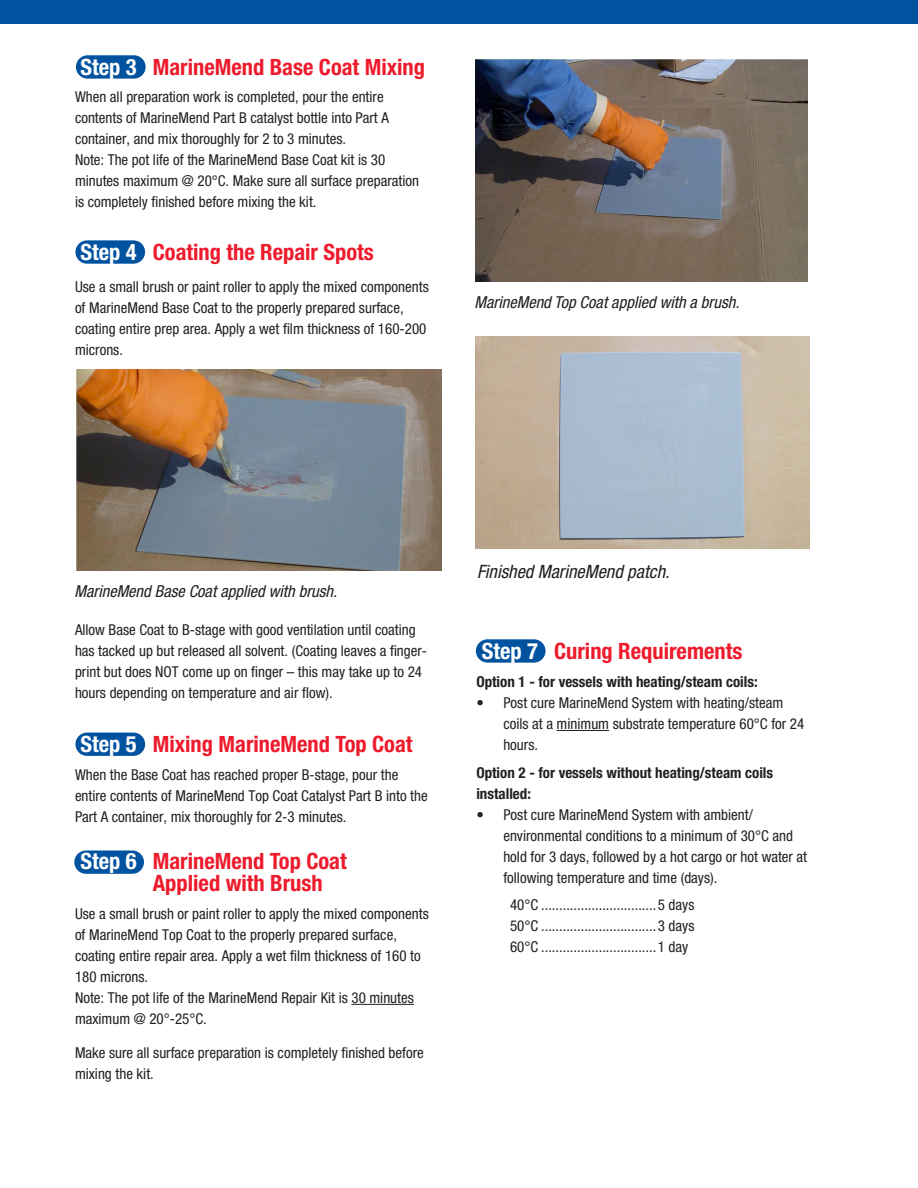
<style>
.page{position:relative;width:918px;height:1188px;background:#fff}
.page>*{position:absolute;margin:0;border:0;box-sizing:border-box;transform-origin:0 0}
.Smaller_Mend_Body{font:700 condensed 22.5px/22px "Helvetica Neue LT Std";color:#ee1b2c}
.t1{font:italic condensed 18.3px "Helvetica Neue LT Std";color:#231f20}
.mend_captions{font:italic condensed 16.5px "Helvetica Neue LT Std";color:#231f20}
.Smaller_Mend_Body-2{font:condensed 15px/21px "Helvetica Neue LT Std";color:#231f20}
.Smaller_Mend_Body-3{font:700 condensed 15px/21px "Helvetica Neue LT Std";color:#231f20}
.s1{color:#fff}
</style>
<div class="page">
<div style="left:74px;top:850px;width:70px;height:24px;background:#0153a0;border-radius:12px"></div>
<div style="left:75px;top:733px;width:70px;height:23px;background:#0153a0;border-radius:12px"></div>
<div style="left:76px;top:55px;width:70px;height:24px;background:#0153a0;border-radius:12px"></div>
<div style="left:75px;top:240px;width:70px;height:24px;background:#0153a0;border-radius:12px"></div>
<div style="left:476px;top:639px;width:70px;height:24px;background:#0153a0;border-radius:12px"></div>
<div style="left:0;top:0;width:918px;height:24px;background:#0153a0"></div>
<hr style="left:351px;top:1004px;width:63px;height:1px;background:#231f20">
<img style="left:76px;top:370px;width:365px;height:201px">
<img style="left:476px;top:59px;width:332px;height:223px">
<img style="left:476px;top:337px;width:334px;height:211px">
<hr style="left:557px;top:730px;width:52px;height:1px;background:#231f20">
<p class="Smaller_Mend_Body" style="left:80px;top:55px;width:346px"><span class="s1">Step 3</span> MarineMend Base Coat Mixing</p>
<p class="Smaller_Mend_Body-2" style="left:75px;top:86px;width:315px">When all preparation work is completed, pour the entire contents of MarineMend Part B catalyst bottle into Part A container, and mix thoroughly for 2 to 3 minutes.</p>
<p class="Smaller_Mend_Body-2" style="left:75px;top:149px;width:346px">Note: The pot life of the MarineMend Base Coat kit is 30 minutes maximum @ 20°C. Make sure all surface preparation is completely finished before mixing the kit.</p>
<p class="Smaller_Mend_Body" style="left:80px;top:240px;width:295px"><span class="s1">Step 4</span> Coating the Repair Spots</p>
<p class="Smaller_Mend_Body-2" style="left:75px;top:276px;width:355px">Use a small brush or paint roller to apply the mixed components of MarineMend Base Coat to the properly prepared surface, coating entire prep area. Apply a wet film thickness of 160-200 microns.</p>
<p class="mend_captions" style="left:475px;top:293px;width:266px">MarineMend Top Coat applied with a brush.</p>
<p class="mend_captions" style="left:75px;top:582px;width:264px">MarineMend Base Coat applied with brush.</p>
<p class="Smaller_Mend_Body-2" style="left:75px;top:619px;width:354px">Allow Base Coat to B-stage with good ventilation until coating has tacked up but released all solvent. (Coating leaves a finger&shy;print but does NOT come up on finger – this may take up to 24 hours depending on temperature and air flow).</p>
<p class="Smaller_Mend_Body" style="left:80px;top:733px;width:334px"><span class="s1">Step 5</span> Mixing MarineMend Top Coat</p>
<p class="Smaller_Mend_Body-2" style="left:75px;top:764px;width:354px">When the Base Coat has reached proper B-stage, pour the entire contents of MarineMend Top Coat Catalyst Part B into the<br>Part A container, mix thoroughly for 2-3 minutes.</p>
<p class="Smaller_Mend_Body" style="left:153px;top:850px;width:195px;text-indent:-72px"><span class="s1">Step 6</span> MarineMend Top Coat<br>Applied with Brush</p>
<p class="Smaller_Mend_Body-2" style="left:75px;top:903px;width:355px">Use a small brush or paint roller to apply the mixed components of MarineMend Top Coat to the properly prepared surface, coating entire repair area. Apply a wet film thickness of 160 to 180 microns.</p>
<p class="Smaller_Mend_Body-2" style="left:75px;top:987px;width:340px">Note: The pot life of the MarineMend Repair Kit is 30 minutes maximum @ 20°-25°C.</p>
<p class="Smaller_Mend_Body-2" style="left:75px;top:1042px;width:350px">Make sure all surface preparation is completely finished before mixing the kit.</p>
<p class="t1" style="left:477px;top:561px;width:194px">Finished MarineMend patch.</p>
<p class="Smaller_Mend_Body" style="left:482px;top:640px;width:262px"><span class="s1">Step 7</span> Curing Requirements</p>
<p class="Smaller_Mend_Body-3" style="left:476px;top:671px;width:283px">Option 1 - for vessels with heating/steam coils:</p>
<p class="Smaller_Mend_Body-2" style="left:503px;top:692px;width:302px;text-indent:-27px">• Post cure MarineMend System with heating/steam coils at a minimum substrate temperature 60°C for 24 hours.</p>
<p class="Smaller_Mend_Body-3" style="left:476px;top:762px;width:298px">Option 2 - for vessels without heating/steam coils installed:</p>
<p class="Smaller_Mend_Body-2" style="left:503px;top:804px;width:305px;text-indent:-27px">• Post cure MarineMend System with ambient/ environmental conditions to a minimum of 30°C and hold for 3 days, followed by a hot cargo or hot water at following temperature and time (days).</p>
<p class="Smaller_Mend_Body-2" style="left:510px;top:895px;width:186px">40°C ................................5 days</p>
<p class="Smaller_Mend_Body-2" style="left:510px;top:916px;width:186px">50°C ................................3 days</p>
<p class="Smaller_Mend_Body-2" style="left:510px;top:937px;width:180px">60°C ................................1 day</p>
</div>
